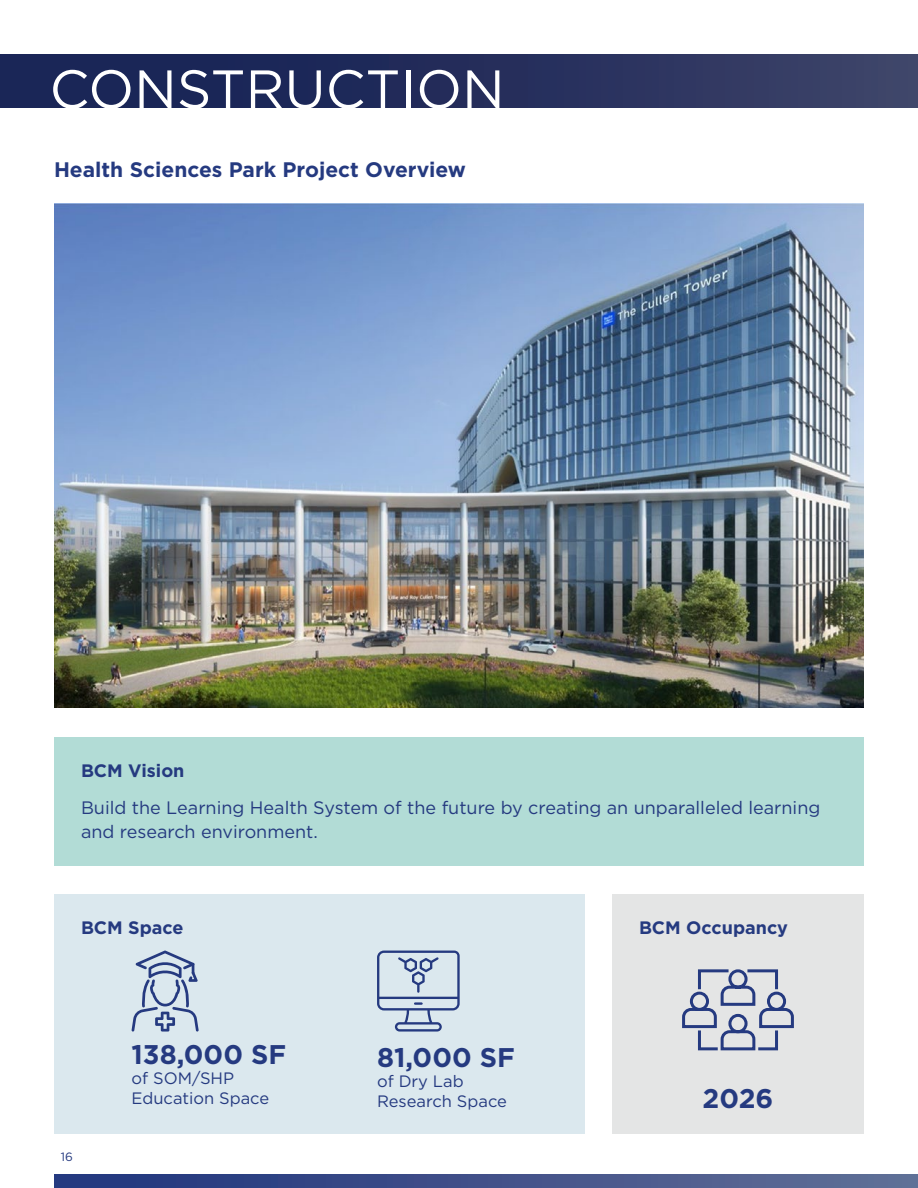
<style>
.page{position:relative;width:918px;height:1188px;background:#fff}
.page>*{position:absolute;margin:0;border:0;box-sizing:border-box;transform-origin:0 0}
.t1{font:54px "Gotham";color:#fff}
.t2{font:700 27px "Gotham";color:#253a80}
.t3{font:700 21px "Gotham";color:#253a80}
.t4{font:18px/24px "Gotham";color:#253a80}
.t5{font:700 18px "Gotham";color:#253a80}
.t6{font:16.5px/19.8px "Gotham";color:#253a80}
.t7{font:12px "Gotham";color:#253a80}
</style>
<div class="page">
<div style="left:54px;top:737px;width:810px;height:128px;background:#b2dcd6"></div>
<div style="left:54px;top:895px;width:531px;height:239px;background:#dbe8ee"></div>
<div style="left:612px;top:895px;width:252px;height:239px;background:#e4e5e5"></div>
<div style="left:0;top:54px;width:918px;height:54px;background:linear-gradient(to right,#121f53,#3a4067)"></div>
<img style="left:54px;top:204px;width:810px;height:503px">
<svg style="left:682px;top:969px;width:112px;height:82px"></svg>
<svg style="left:377px;top:951px;width:83px;height:81px"></svg>
<svg style="left:131px;top:951px;width:68px;height:81px"></svg>
<svg style="left:54px;top:1174px;width:864px;height:14px;background:#405189"></svg>
<h1 class="t1" style="left:50px;top:55px;width:457px">CONSTRUCTION</h1>
<p class="t3" style="left:54px;top:155px;width:414px">Health Sciences Park Project Overview</p>
<p class="t5" style="left:81px;top:758px;width:105px">BCM Vision</p>
<p class="t4" style="left:81px;top:795px;width:741px">Build the Learning Health System of the future by creating an unparalleled learning and research environment.</p>
<p class="t5" style="left:81px;top:916px;width:104px">BCM Space</p>
<p class="t5" style="left:639px;top:916px;width:151px">BCM Occupancy</p>
<p class="t7" style="left:61px;top:1149px;width:14px">16</p>
<h2 class="t2" style="left:132px;top:1036px;width:156px">138,000 SF</h2>
<p class="t6" style="left:132px;top:1068px;width:139px">of SOM/SHP<br>Education Space</p>
<h2 class="t2" style="left:377px;top:1040px;width:139px">81,000 SF</h2>
<p class="t6" style="left:377px;top:1071px;width:131px">of Dry Lab<br>Research Space</p>
<h2 class="t2" style="left:703px;top:1080px;width:72px">2026</h2>
</div>
